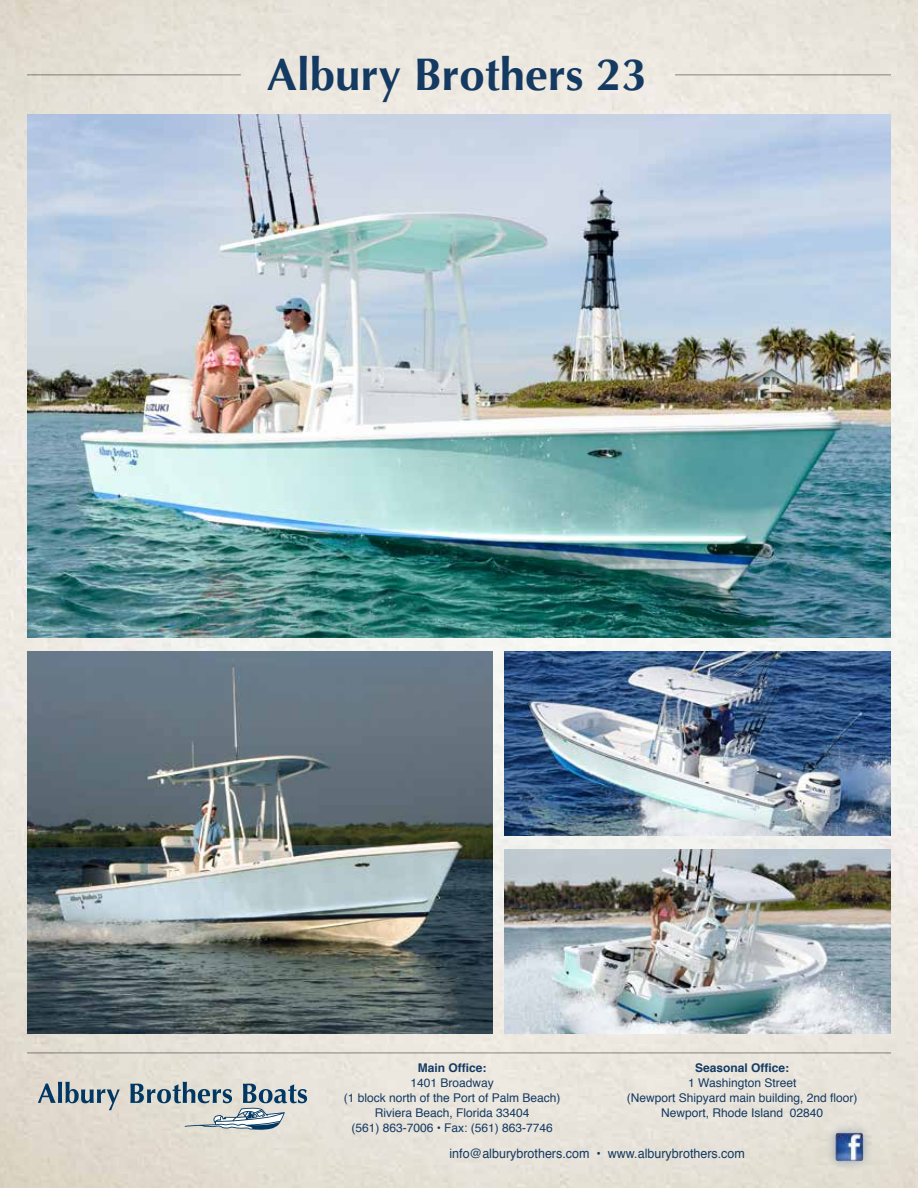
<style>
.page{position:relative;width:918px;height:1188px;background:#fff}
.page>*{position:absolute;margin:0;border:0;box-sizing:border-box;transform-origin:0 0}
.t1{font:700 45.6px "Optima";color:#153a62}
.t2{font:13.05px "Helvetica";color:#153a62;scale:.96 1}
.t3{font:12px/15px "Helvetica";color:#153a62;text-align:center}
.t4{font:700 12px "Helvetica";color:#153a62}
</style>
<div class="page">
<img style="left:0;top:0;width:918px;height:1188px">
<hr style="left:675px;top:74px;width:216px;height:1px;background:#9b9da0">
<hr style="left:27px;top:74px;width:214px;height:1px;background:#9b9da0">
<svg style="left:38px;top:1082px;width:82px;height:28px;background:#a5aeb2"></svg>
<svg style="left:130px;top:1082px;width:177px;height:48px;background:#b3bcbe"></svg>
<div style="left:825px;top:1123px;width:49px;height:48px;background:#153a62;opacity:.39"></div>
<img style="left:835px;top:1133px;width:29px;height:28px">
<hr style="left:27px;top:1052px;width:864px;height:1px;background:#9b9da0">
<img style="left:27px;top:652px;width:465px;height:381px">
<img style="left:27px;top:115px;width:864px;height:522px">
<img style="left:504px;top:652px;width:387px;height:183px">
<img style="left:504px;top:849px;width:387px;height:184px">
<h1 class="t1" style="left:267px;top:48px;width:381px">Albury Brothers 23</h1>
<p class="t4" style="left:418px;top:1059px;width:70px">Main Office:</p>
<p class="t3" style="left:344px;top:1076px;width:218px">1401 Broadway<br>(1 block north of the Port of Palm Beach)<br>Riviera Beach, Florida 33404<br>(561) 863-7006 • Fax: (561) 863-7746</p>
<p class="t4" style="left:695px;top:1059px;width:96px">Seasonal Office:</p>
<p class="t3" style="left:627px;top:1076px;width:232px">1 Washington Street<br>(Newport Shipyard main building, 2nd floor)<br>Newport, Rhode Island 02840</p>
<p class="t2" style="left:449px;top:1143px;width:309px">info@alburybrothers.com • www.alburybrothers.com</p>
</div>
